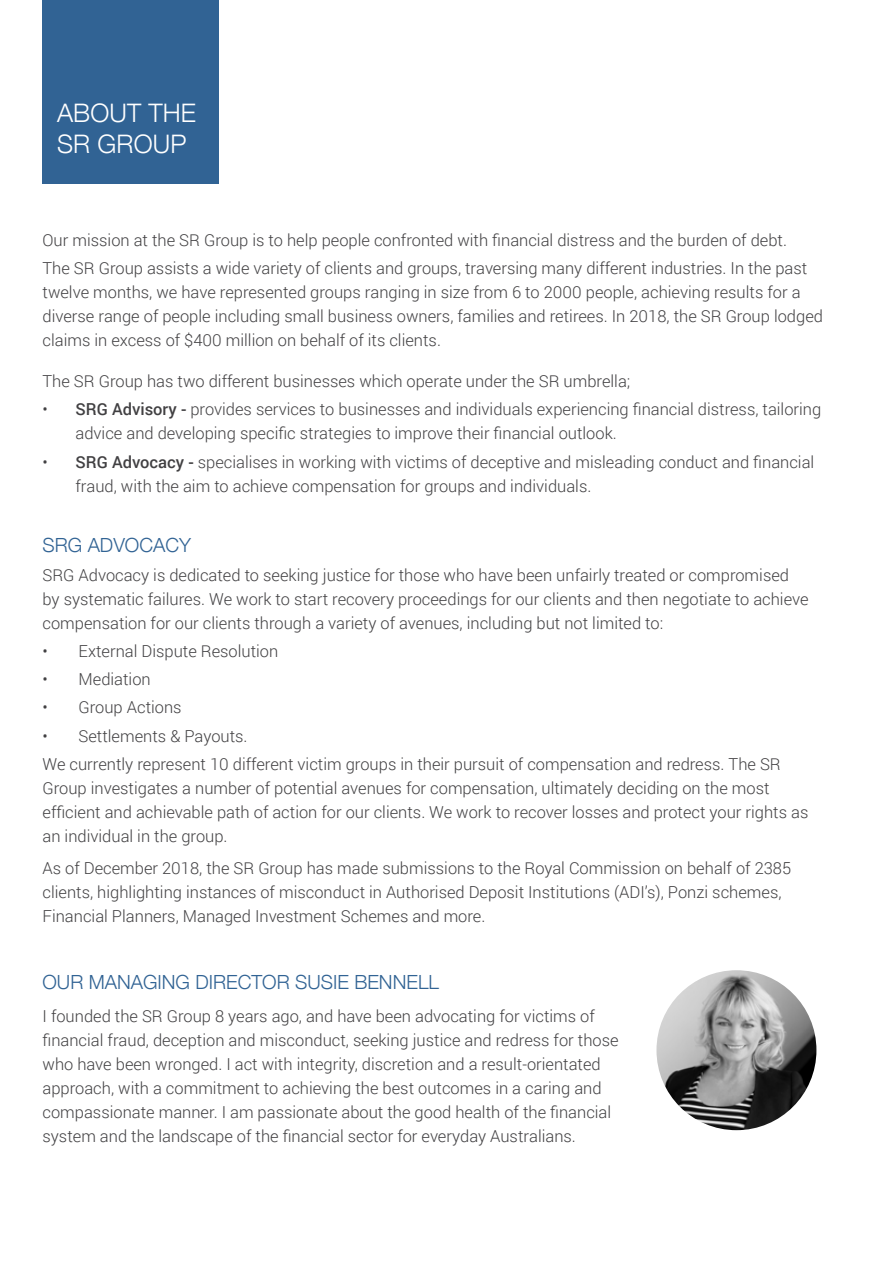
<style>
.page{position:relative;width:893px;height:1263px;background:#fff}
.page>*{position:absolute;margin:0;border:0;box-sizing:border-box;transform-origin:0 0}
.t1{font:300 25.5px/30.6px "Helvetica Neue";letter-spacing:.005em;color:#fff}
.t2{font:300 19.5px "Helvetica Neue";color:#316394}
.t3{font:300 16.5px/24px "Roboto";color:#414042}
.s1{font-weight:500}
</style>
<div class="page">
<div style="left:43px;top:0;width:176px;height:183px;background:#316394"></div>
<img style="left:656px;top:970px;width:160px;height:160px;border-radius:80px">
<h1 class="t1" style="left:57px;top:96px;width:140px">ABOUT THE<br>SR GROUP</h1>
<p class="t3" style="left:43px;top:225px;width:766px;line-height:28.2px">Our mission at the SR Group is to help people confronted with financial distress and the burden of debt.<br>The SR Group assists a wide variety of clients and groups, traversing many different industries. In the past</p>
<p class="t3" style="left:43px;top:280px;width:782px">twelve months, we have represented groups ranging in size from 6 to 2000 people, achieving results for a diverse range of people including small business owners, families and retirees. In 2018, the SR Group lodged claims in excess of $400 million on behalf of its clients.</p>
<p class="t3" style="left:43px;top:369px;width:589px">The SR Group has two different businesses which operate under the SR umbrella;</p>
<p class="t3" style="left:76px;top:397px;width:747px;text-indent:-33px">• <span class="s1">SRG Advisory -</span> provides services to businesses and individuals experiencing financial distress, tailoring advice and developing specific strategies to improve their financial outlook.</p>
<p class="t3" style="left:76px;top:449px;width:740px;text-indent:-33px">• <span class="s1">SRG Advocacy -</span> specialises in working with victims of deceptive and misleading conduct and financial fraud, with the aim to achieve compensation for groups and individuals.</p>
<p class="t2" style="left:43px;top:530px;width:150px">SRG ADVOCACY</p>
<p class="t3" style="left:43px;top:562px;width:767px">SRG Advocacy is dedicated to seeking justice for those who have been unfairly treated or compromised by systematic failures. We work to start recovery proceedings for our clients and then negotiate to achieve compensation for our clients through a variety of avenues, including but not limited to:</p>
<p class="t3" style="left:43px;top:638px;width:237px">• External Dispute Resolution</p>
<p class="t3" style="left:43px;top:667px;width:110px">• Mediation</p>
<p class="t3" style="left:43px;top:695px;width:141px">• Group Actions</p>
<p class="t3" style="left:43px;top:721px;width:740px;line-height:28.2px">• Settlements &amp; Payouts.<br>We currently represent 10 different victim groups in their pursuit of compensation and redress. The SR</p>
<p class="t3" style="left:43px;top:775px;width:767px">Group investigates a number of potential avenues for compensation, ultimately deciding on the most efficient and achievable path of action for our clients. We work to recover losses and protect your rights as an individual in the group.</p>
<p class="t3" style="left:43px;top:856px;width:750px">As of December 2018, the SR Group has made submissions to the Royal Commission on behalf of 2385 clients, highlighting instances of misconduct in Authorised Deposit Institutions (ADI’s), Ponzi schemes,<br>Financial Planners, Managed Investment Schemes and more.</p>
<p class="t2" style="left:43px;top:966px;width:398px">OUR MANAGING DIRECTOR SUSIE BENNELL</p>
<p class="t3" style="left:43px;top:1003px;width:578px">I founded the SR Group 8 years ago, and have been advocating for victims of financial fraud, deception and misconduct, seeking justice and redress for those who have been wronged. I act with integrity, discretion and a result-orientated approach, with a commitment to achieving the best outcomes in a caring and compassionate manner. I am passionate about the good health of the financial system and the landscape of the financial sector for everyday Australians.</p>
</div>
